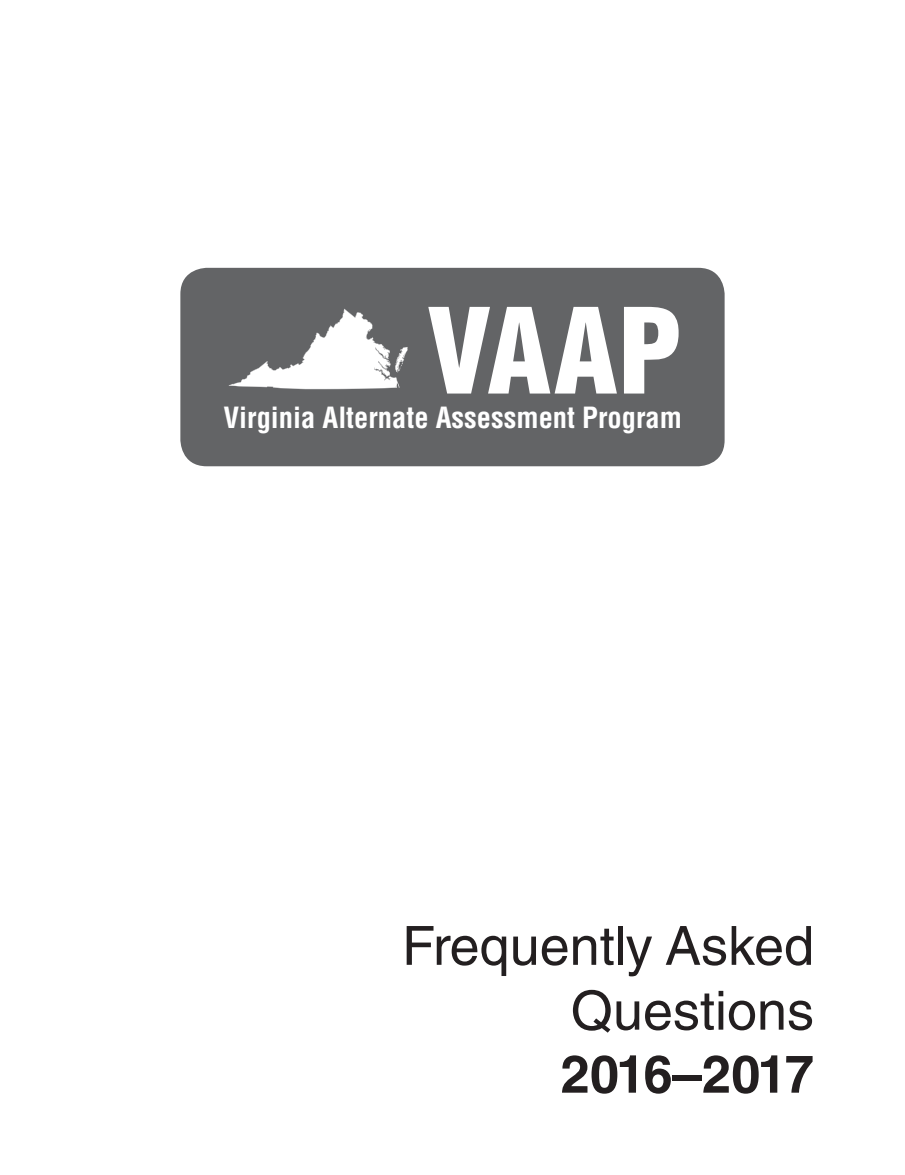
<style>
.page{position:relative;width:905px;height:1175px;background:#fff}
.page>*{position:absolute;margin:0;border:0;box-sizing:border-box;transform-origin:0 0}
.t1{font:900 condensed 115.5px "Helvetica LT Std";color:#fff}
.t2{font:54px/64.8px "Helvetica LT Std";color:#231f20;text-align:right}
.t3{font:700 52.5px "Helvetica LT Std";letter-spacing:-.035em;color:#231f20}
.t4{font:700 condensed 28.5px "Helvetica LT Std";color:#fff}
</style>
<div class="page">
<div style="left:180px;top:268px;width:544px;height:198px;background:#636466;border-radius:26px"></div>
<svg style="left:229px;top:309px;width:179px;height:80px"></svg>
<h1 class="t1" style="left:427px;top:278px;width:256px">VAAP</h1>
<p class="t4" style="left:223px;top:399px;width:460px">Virginia Alternate Assessment Program</p>
<h2 class="t2" style="left:402px;top:913px;width:413px">Frequently Asked<br>Questions</h2>
<h3 class="t3" style="left:560px;top:1042px;width:255px">2016–2017</h3>
</div>
